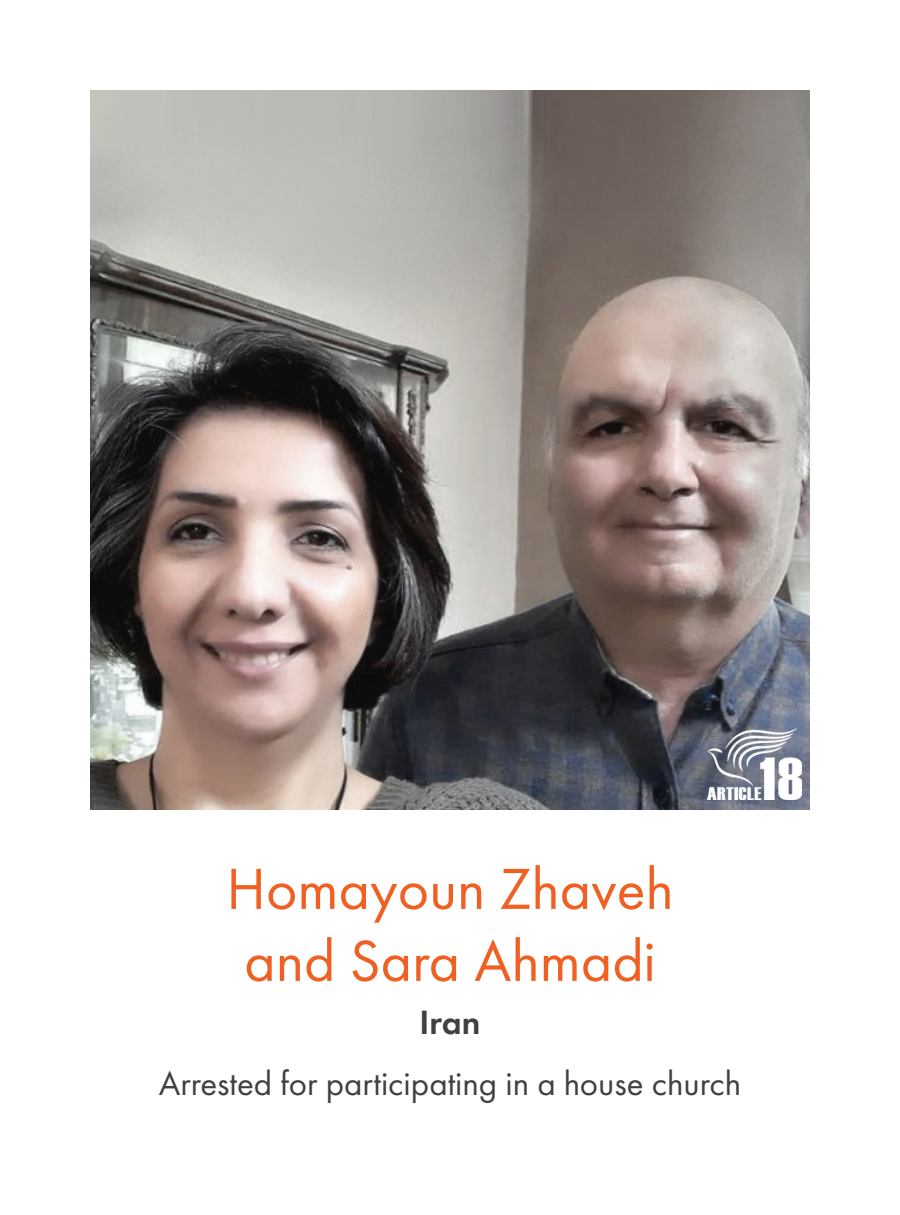
<style>
.page{position:relative;width:900px;height:1215px;background:#fff}
.page>*{position:absolute;margin:0;border:0;box-sizing:border-box;transform-origin:0 0}
.t1{font:60px/72px "Futura PT";color:#f06023}
.t2{font:35px "Futura PT";color:#413f41}
.t3{font:600 35px "Futura PT";color:#413f41}
</style>
<div class="page">
<img style="left:90px;top:90px;width:720px;height:720px">
<img style="left:707px;top:728px;width:94px;height:72px">
<p class="t1" style="left:226px;top:853px;width:449px">Homayoun Zhaveh and Sara Ahmadi</p>
<p class="t3" style="left:420px;top:1001px;width:62px">Iran</p>
<p class="t2" style="left:159px;top:1063px;width:584px">Arrested for participating in a house church</p>
</div>
